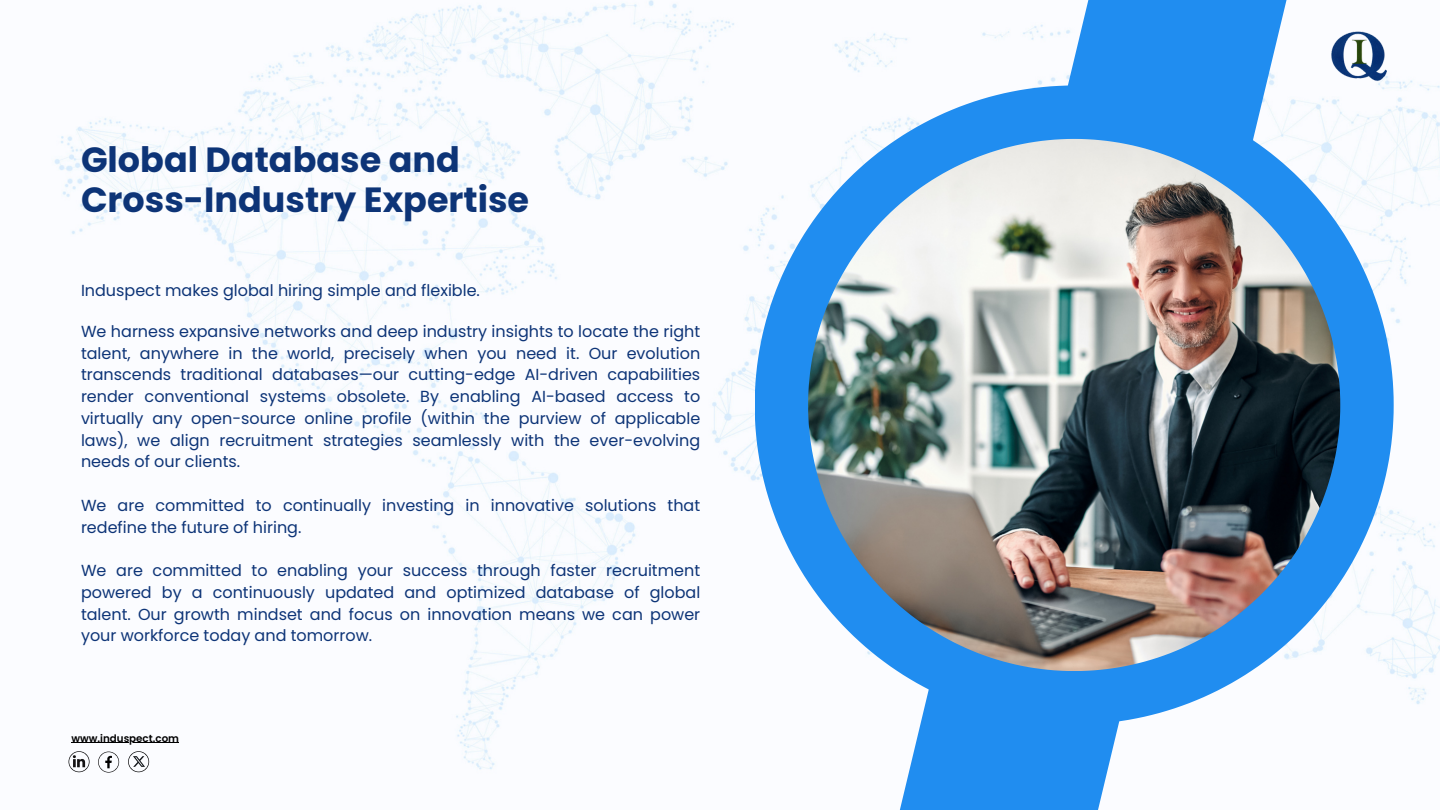
<style>
.page{position:relative;width:1440px;height:810px;background:#fff}
.page>*{position:absolute;margin:0;border:0;box-sizing:border-box;transform-origin:0 0}
.t1{font:700 35px/39.8px "Poppins";color:#0d3477}
.t2{font:16px/21.8px "Poppins";color:#0d3477;text-align:justify}
.t3{font:600 10.3px "Poppins";color:#000}
</style>
<div class="page">
<img style="left:54px;top:0;width:1386px;height:773px">
<svg style="left:1004px;top:0;width:328px;height:86px;fill:#208df0"></svg>
<svg style="left:835px;top:724px;width:328px;height:86px;fill:#208df0"></svg>
<svg style="left:755px;top:86px;width:639px;height:638px"></svg>
<img style="left:808px;top:139px;width:532px;height:532px">
<img style="left:1332px;top:32px;width:54px;height:49px">
<svg style="left:98px;top:752px;width:21px;height:21px"></svg>
<svg style="left:69px;top:751px;width:21px;height:21px"></svg>
<svg style="left:128px;top:751px;width:21px;height:21px"></svg>
<img style="left:129px;top:756px;width:20px;height:11px">
<img style="left:72px;top:755px;width:14px;height:14px">
<hr style="left:71px;top:742px;width:108px;height:1px;background:#000">
<p class="t1" style="left:81px;top:140px;width:450px">Global Database and<br>Cross-Industry Expertise</p>
<p class="t2" style="left:81px;top:279px;width:400px">Induspect makes global hiring simple and flexible.</p>
<p class="t2" style="left:81px;top:320px;width:621px">We harness expansive networks and deep industry insights to locate the right talent, anywhere in the world, precisely when you need it. Our evolution transcends traditional databases—our cutting-edge AI-driven capabilities render conventional systems obsolete. By enabling AI-based access to virtually any open-source online profile (within the purview of applicable laws), we align recruitment strategies seamlessly with the ever-evolving needs of our clients.</p>
<p class="t2" style="left:81px;top:494px;width:621px">We are committed to continually investing in innovative solutions that redefine the future of hiring.</p>
<p class="t2" style="left:81px;top:560px;width:621px">We are committed to enabling your success through faster recruitment powered by a continuously updated and optimized database of global talent. Our growth mindset and focus on innovation means we can power your workforce today and tomorrow.</p>
<p class="t3" style="left:71px;top:731px;width:109px">www.induspect.com</p>
</div>
